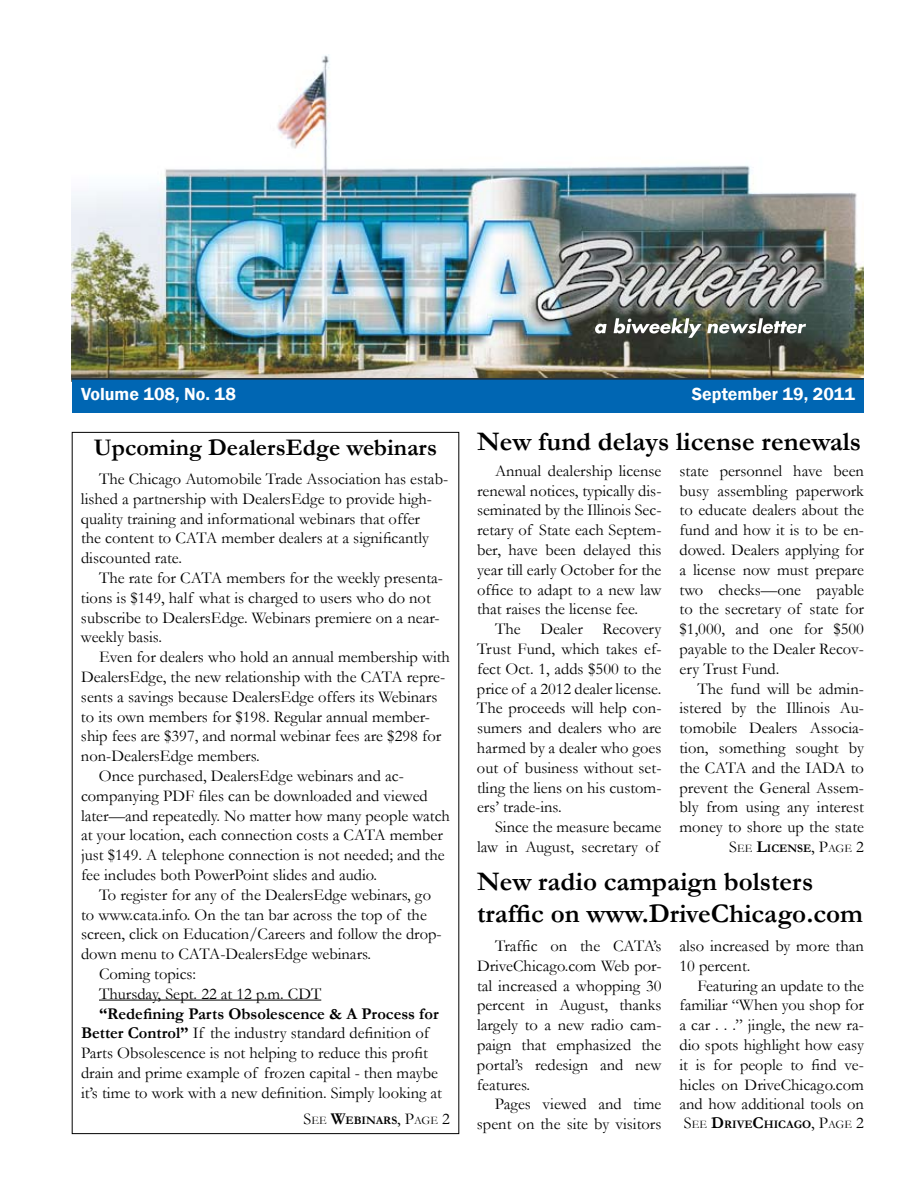
<style>
.page{position:relative;width:918px;height:1188px;background:#fff}
.page>*{position:absolute;margin:0;border:0;box-sizing:border-box;transform-origin:0 0}
.t1{font:700 27px/32.4px "Garamond";color:#000}
.t2{font:700 24px "Garamond";color:#000}
.t3{font:600 18px "Franklin Gothic";color:#fff}
.t4{font:16.5px/19.8px "Garamond";color:#000;text-align:justify}
.t5{font:700 11.55px "Garamond";color:#000}
.s1{font-weight:700}
.s2{font-weight:400;font-size:16.5px}
.s3{font-weight:400}
.s4{font-size:16.5px}
</style>
<div class="page">
<img style="left:72px;top:54px;width:792px;height:324px">
<div style="left:72px;top:379px;width:792px;height:34px;background:#0066b3"></div>
<hr style="left:72px;top:378px;width:792px;height:2px;background:#292a2c">
<svg style="left:595px;top:324px;width:12px;height:10px"></svg>
<svg style="left:614px;top:318px;width:192px;height:20px"></svg>
<hr style="left:99px;top:1000px;width:222px;height:1px;background:#000">
<p class="t3" style="left:81px;top:383px;width:157px">Volume 108, No. 18</p>
<p class="t3" style="left:692px;top:383px;width:165px">September 19, 2011</p>
<h2 class="t2" style="left:94px;top:432px;width:345px">Upcoming DealersEdge webinars</h2>
<p class="t4" style="left:81px;top:469px;width:369px;text-align:left;text-indent:18px">The Chicago Automobile Trade Association has estab&shy;lished a partnership with DealersEdge to provide high&shy;quality training and informational webinars that offer<br>the content to CATA member dealers at a significantly discounted rate.</p>
<p class="t4" style="left:81px;top:568px;width:364px;text-align:left;text-indent:18px">The rate for CATA members for the weekly presenta&shy;tions is $149, half what is charged to users who do not subscribe to DealersEdge. Webinars premiere on a near&shy;weekly basis.</p>
<p class="t4" style="left:99px;top:647px;width:353px">Even for dealers who hold an annual membership with</p>
<p class="t4" style="left:81px;top:667px;width:366px">DealersEdge, the new relationship with the CATA repre-</p>
<p class="t4" style="left:81px;top:686px;width:358px">sents a savings because DealersEdge offers its Webinars</p>
<p class="t4" style="left:81px;top:706px;width:351px">to its own members for $198. Regular annual member-</p>
<p class="t4" style="left:81px;top:726px;width:362px">ship fees are $397, and normal webinar fees are $298 for</p>
<p class="t4" style="left:81px;top:746px;width:180px">non-DealersEdge members.</p>
<p class="t4" style="left:99px;top:766px;width:306px">Once purchased, DealersEdge webinars and ac-</p>
<p class="t4" style="left:81px;top:785px;width:348px">companying PDF files can be downloaded and viewed</p>
<p class="t4" style="left:81px;top:805px;width:370px">later—and repeatedly. No matter how many people watch</p>
<p class="t4" style="left:81px;top:825px;width:363px">at your location, each connection costs a CATA member</p>
<p class="t4" style="left:81px;top:845px;width:365px">just $149. A telephone connection is not needed; and the</p>
<p class="t4" style="left:81px;top:865px;width:298px">fee includes both PowerPoint slides and audio.</p>
<p class="t4" style="left:99px;top:884px;width:334px">To register for any of the DealersEdge webinars, go</p>
<p class="t4" style="left:81px;top:904px;width:347px">to www.cata.info. On the tan bar across the top of the</p>
<p class="t4" style="left:81px;top:924px;width:362px">screen, click on Education/Careers and follow the drop-</p>
<p class="t4" style="left:81px;top:944px;width:292px">down menu to CATA-DealersEdge webinars.</p>
<p class="t4" style="left:99px;top:964px;width:99px">Coming topics:</p>
<p class="t4" style="left:99px;top:983px;width:224px">Thursday, Sept. 22 at 12 p.m. CDT</p>
<p class="t4" style="left:81px;top:1003px;width:363px;text-align:left;text-indent:18px"><span class="s1">“Redefining Parts Obsolescence &amp; A Process for Better Control”</span> If the industry standard definition of Parts Obsolescence is not helping to reduce this profit drain and prime example of frozen capital - then maybe it’s time to work with a new definition. Simply looking at</p>
<p class="t5" style="left:304px;top:1112px;width:148px"><span class="s2">S</span><span class="s3">ee</span> <span class="s4">W</span>ebinars<span class="s2">, P</span><span class="s3">age</span> <span class="s2">2</span></p>
<h1 class="t1" style="left:477px;top:425px;width:386px">New fund delays license renewals</h1>
<p class="t4" style="left:477px;top:460px;width:186px;text-indent:18px">Annual dealership license renewal notices, typically dis&shy;seminated by the Illinois Sec&shy;retary of State each Septem&shy;ber, have been delayed this year till early October for the office to adapt to a new law that raises the license fee.</p>
<p class="t4" style="left:477px;top:619px;width:186px;text-indent:18px">The Dealer Recovery Trust Fund, which takes ef&shy;fect Oct. 1, adds $500 to the price of a 2012 dealer license.<br>The proceeds will help con&shy;sumers and dealers who are harmed by a dealer who goes out of business without set&shy;tling the liens on his custom&shy;ers’ trade-ins.</p>
<p class="t4" style="left:477px;top:817px;width:186px;text-align:right">Since the measure became law in August, secretary of</p>
<p class="t4" style="left:680px;top:460px;width:186px">state personnel have been busy assembling paperwork to educate dealers about the fund and how it is to be en&shy;dowed. Dealers applying for a license now must prepare two checks—one payable to the secretary of state for $1,000, and one for $500 payable to the Dealer Recov&shy;ery Trust Fund.</p>
<p class="t4" style="left:680px;top:678px;width:186px;text-indent:18px">The fund will be admin&shy;istered by the Illinois Au&shy;tomobile Dealers Associa&shy;tion, something sought by the CATA and the IADA to prevent the General Assem&shy;bly from using any interest money to shore up the state</p>
<p class="t5" style="left:729px;top:841px;width:136px"><span class="s2">S</span><span class="s3">ee</span> <span class="s4">L</span>icense<span class="s2">, P</span><span class="s3">age</span> <span class="s2">2</span></p>
<h1 class="t1" style="left:477px;top:865px;width:387px">New radio campaign bolsters traffic on www.DriveChicago.com</h1>
<p class="t4" style="left:477px;top:935px;width:186px;text-indent:18px">Traffic on the CATA’s DriveChicago.com Web por&shy;tal increased a whopping 30 percent in August, thanks largely to a new radio cam&shy;paign that emphasized the portal’s redesign and new features.</p>
<p class="t4" style="left:477px;top:1094px;width:186px;text-align:right">Pages viewed and time spent on the site by visitors</p>
<p class="t4" style="left:679px;top:935px;width:186px">also increased by more than<br>10 percent.</p>
<p class="t4" style="left:679px;top:975px;width:186px;text-indent:18px">Featuring an update to the familiar “When you shop for a car . . .” jingle, the new ra&shy;dio spots highlight how easy it is for people to find ve&shy;hicles on DriveChicago.com and how additional tools on</p>
<p class="t5" style="left:684px;top:1117px;width:182px"><span class="s2">S</span><span class="s3">ee</span> <span class="s4">D</span>rive<span class="s4">C</span>hicago<span class="s2">, P</span><span class="s3">age</span> <span class="s2">2</span></p>
</div>
